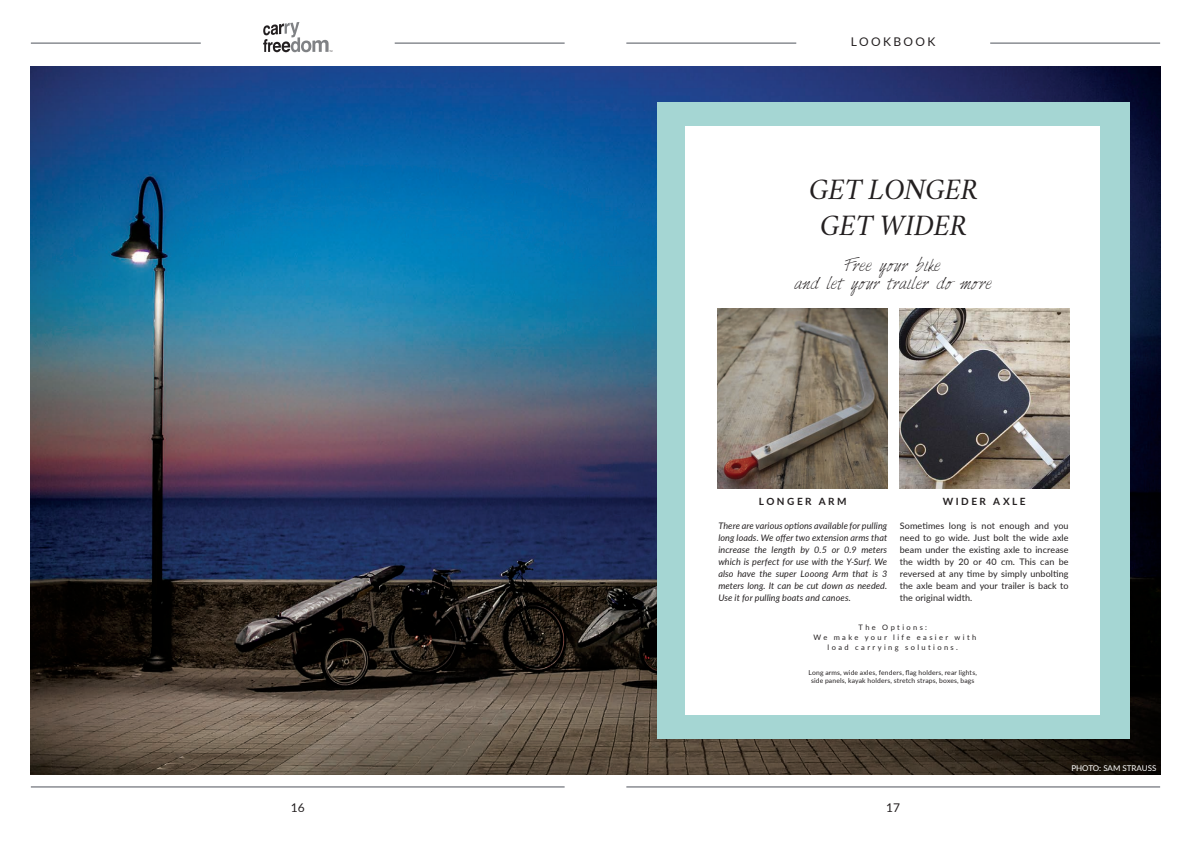
<style>
.page{position:relative;width:1191px;height:842px;background:#fff}
.page>*{position:absolute;margin:0;border:0;box-sizing:border-box;transform-origin:0 0}
.H2__Center{font:italic 30px "Crimson";letter-spacing:-.01em;color:#231f20}
.H4__Center{font:15px "Harabara Hand";color:#231f20}
.t1{font:12px "Lato";letter-spacing:.2em;color:#231f20}
.Body_Copy__Center{font:700 10px "Lato";letter-spacing:.245em;color:#231f20}
.Body_Copy__Center-2{font:italic 9px/12px "Lato";letter-spacing:.01em;color:#231f20;text-align:justify}
.Body_Copy__Center-3{font:9px/12px "Lato";letter-spacing:.01em;color:#231f20;text-align:justify}
.t2{font:8px "Lato";color:#fff}
.Caption__Center{font:7.5px "Lato";letter-spacing:.315em;color:#231f20}
.CC__Center{font:6.8px/8px "Lato";letter-spacing:.02em;color:#231f20;text-align:center}
</style>
<div class="page">
<img style="left:31px;top:67px;width:1129px;height:708px">
<div style="left:657px;top:103px;width:472px;height:636px;background:#a5d6d3"></div>
<div style="left:685px;top:127px;width:415px;height:588px;background:#fff"></div>
<svg style="left:263px;top:22px;width:69px;height:30px"></svg>
<img style="left:717px;top:308px;width:170px;height:181px">
<img style="left:899px;top:308px;width:170px;height:181px">
<hr style="left:31px;top:787px;width:533px;height:1px;background:#4f535c">
<hr style="left:626px;top:787px;width:534px;height:1px;background:#4f535c">
<hr style="left:31px;top:43px;width:170px;height:1px;background:#4f535c">
<hr style="left:395px;top:43px;width:169px;height:1px;background:#4f535c">
<hr style="left:626px;top:43px;width:170px;height:1px;background:#4f535c">
<hr style="left:990px;top:43px;width:170px;height:1px;background:#4f535c">
<h3 class="t1" style="left:851px;top:33px;width:86px">LOOKBOOK</h3>
<p class="H2__Center" style="left:808px;top:171px;width:170px">GET LONGER</p>
<p class="H2__Center" style="left:819px;top:207px;width:148px">GET WIDER</p>
<p class="H4__Center" style="left:846px;top:257px;width:96px">Free your bike</p>
<p class="H4__Center" style="left:794px;top:275px;width:199px">and let your trailer do more</p>
<p class="Body_Copy__Center" style="left:759px;top:494px;width:89px">LONGER ARM</p>
<p class="Body_Copy__Center-2" style="left:718px;top:519px;width:170px">There are various options available for pulling long loads. We offer two extension arms that increase the length by 0.5 or 0.9 meters which is perfect for use with the Y-Surf. We also have the super Looong Arm that is 3 meters long. It can be cut down as needed.<br>Use it for pulling boats and canoes.</p>
<p class="Body_Copy__Center" style="left:943px;top:494px;width:84px">WIDER AXLE</p>
<p class="Body_Copy__Center-3" style="left:899px;top:519px;width:170px">Sometimes long is not enough and you need to go wide. Just bolt the wide axle beam under the existing axle to increase the width by 20 or 40 cm. This can be reversed at any time by simply unbolting the axle beam and your trailer is back to the original width.</p>
<p class="Caption__Center" style="left:858px;top:622px;width:70px">The Options:</p>
<p class="Caption__Center" style="left:813px;top:632px;width:164px">We make your life easier with</p>
<p class="Caption__Center" style="left:827px;top:642px;width:132px">load carrying solutions.</p>
<p class="CC__Center" style="left:808px;top:668px;width:170px">Long arms, wide axles, fenders, flag holders, rear lights, side panels, kayak holders, stretch straps, boxes, bags</p>
<h3 class="t1" style="left:291px;top:799px;width:15px">16</h3>
<h3 class="t1" style="left:886px;top:799px;width:15px">17</h3>
<p class="t2" style="left:1071px;top:763px;width:87px">PHOTO: SAM STRAUSS</p>
</div>
